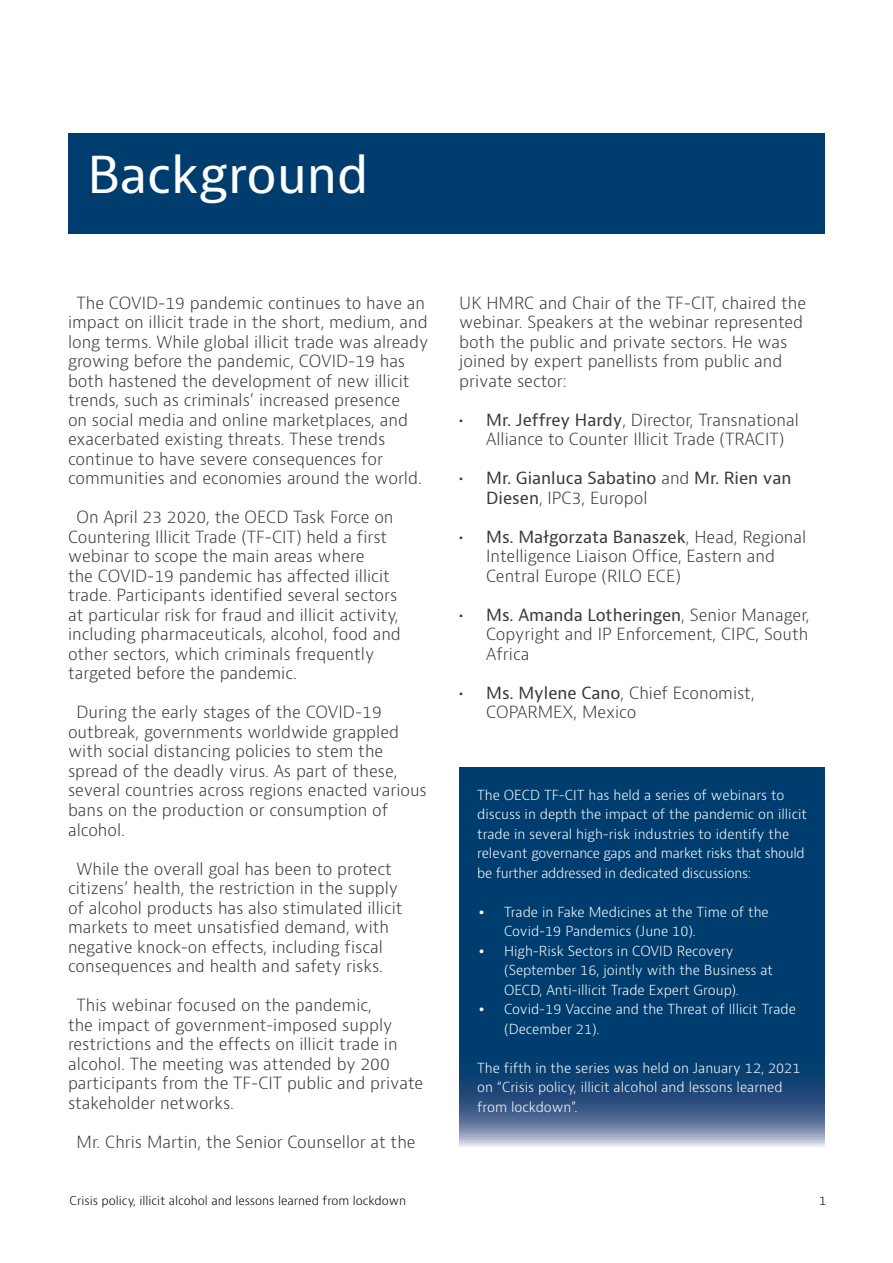
<style>
.page{position:relative;width:893px;height:1263px;background:#fff}
.page>*{position:absolute;margin:0;border:0;box-sizing:border-box;transform-origin:0 0}
.t1{font:49.5px "OECD Bernini";color:#fff}
.t2{font:300 16.35px/19.5px "OECD Bernini";color:#3a3a39}
.t3{font:16.35px/19.5px "OECD Bernini";color:#3a3a39}
.t4{font:300 13.5px/19.5px "OECD Bernini";color:#fff}
.t5{font:300 12px "OECD Bernini";color:#000}
.s1{font-weight:400}
.s2{font-weight:300}
.s3{font-family:"Algerian";font-weight:400}
</style>
<div class="page">
<div style="left:68px;top:133px;width:757px;height:101px;background:#003d6f"></div>
<svg style="left:459px;top:767px;width:366px;height:380px;background:#104676"></svg>
<h1 class="t1" style="left:87px;top:142px;width:283px">Background</h1>
<p class="t2" style="left:68px;top:293px;width:362px;text-indent:9px">The COVID-19 pandemic continues to have an impact on illicit trade in the short, medium, and long terms. While global illicit trade was already growing before the pandemic, COVID-19 has both hastened the development of new illicit trends, such as criminals’ increased presence<br>on social media and online marketplaces, and exacerbated existing threats. These trends continue to have severe consequences for communities and economies around the world.</p>
<p class="t2" style="left:68px;top:508px;width:334px;text-indent:9px">On April 23 2020, the OECD Task Force on Countering Illicit Trade (TF-CIT) held a first webinar to scope the main areas where<br>the COVID-19 pandemic has affected illicit trade. Participants identified several sectors at particular risk for fraud and illicit activity, including pharmaceuticals, alcohol, food and other sectors, which criminals frequently targeted before the pandemic.</p>
<p class="t2" style="left:68px;top:703px;width:360px;text-indent:9px">During the early stages of the COVID-19 outbreak, governments worldwide grappled with social distancing policies to stem the spread of the deadly virus. As part of these, several countries across regions enacted various bans on the production or consumption of alcohol.</p>
<p class="t2" style="left:68px;top:859px;width:336px;text-indent:9px">While the overall goal has been to protect citizens’ health, the restriction in the supply of alcohol products has also stimulated illicit markets to meet unsatisfied demand, with negative knock-on effects, including fiscal consequences and health and safety risks.</p>
<p class="t2" style="left:68px;top:995px;width:357px;text-indent:9px">This webinar focused on the pandemic,<br>the impact of government-imposed supply restrictions and the effects on illicit trade in alcohol. The meeting was attended by 200 participants from the TF-CIT public and private stakeholder networks.</p>
<p class="t2" style="left:77px;top:1132px;width:341px">Mr. Chris Martin, the Senior Counsellor at the</p>
<p class="t2" style="left:459px;top:293px;width:348px">UK HMRC and Chair of the TF-CIT, chaired the webinar. Speakers at the webinar represented both the public and private sectors. He was joined by expert panellists from public and private sector:</p>
<p class="t2" style="left:486px;top:410px;width:314px;text-indent:-27px"><span class="s1">• Mr. Jeffrey Hardy</span>, Director, Transnational<br>Alliance to Counter Illicit Trade (TRACIT)</p>
<p class="t3" style="left:486px;top:469px;width:307px;text-indent:-27px">• Mr. Gianluca Sabatino <span class="s2">and</span> Mr. Rien van<br>Diesen<span class="s2">, IPC3, Europol</span></p>
<p class="t2" style="left:486px;top:527px;width:321px;text-indent:-27px"><span class="s1">• Ms. Małgorzata Banaszek</span>, Head, Regional<br>Intelligence Liaison Office, Eastern and<br>Central Europe (RILO ECE)</p>
<p class="t2" style="left:486px;top:605px;width:325px;text-align:justify;text-indent:-27px"><span class="s1">• Ms. Amanda Lotheringen</span>, Senior Manager, Copyright and IP Enforcement, CIPC, South Africa</p>
<p class="t2" style="left:486px;top:683px;width:270px;text-indent:-27px"><span class="s1">• Ms. Mylene Cano</span>, Chief Economist,<br>COPARMEX, Mexico</p>
<p class="t4" style="left:477px;top:785px;width:331px">The OECD TF-CIT has held a series of webinars to discuss in depth the impact of the pandemic on illicit trade in several high-risk industries to identify the relevant governance gaps and market risks that should be further addressed in dedicated discussions:</p>
<p class="t4" style="left:504px;top:902px;width:266px;text-indent:-27px"><span class="s3">•</span> Trade in Fake Medicines at the Time of the<br>Covid-19 Pandemics (June 10).</p>
<p class="t4" style="left:504px;top:941px;width:270px;text-indent:-27px"><span class="s3">•</span> High-Risk Sectors in COVID Recovery (September 16, jointly with the Business at<br>OECD, Anti-illicit Trade Expert Group).</p>
<p class="t4" style="left:504px;top:1000px;width:293px;text-indent:-27px"><span class="s3">•</span> Covid-19 Vaccine and the Threat of Illicit Trade (December 21).</p>
<p class="t4" style="left:477px;top:1058px;width:325px">The fifth in the series was held on January 12, 2021 on “Crisis policy, illicit alcohol and lessons learned from lockdown”.</p>
<p class="t5" style="left:70px;top:1193px;width:338px">Crisis policy, illicit alcohol and lessons learned from lockdown</p>
<p class="t5" style="left:819px;top:1193px;width:9px">1</p>
</div>
